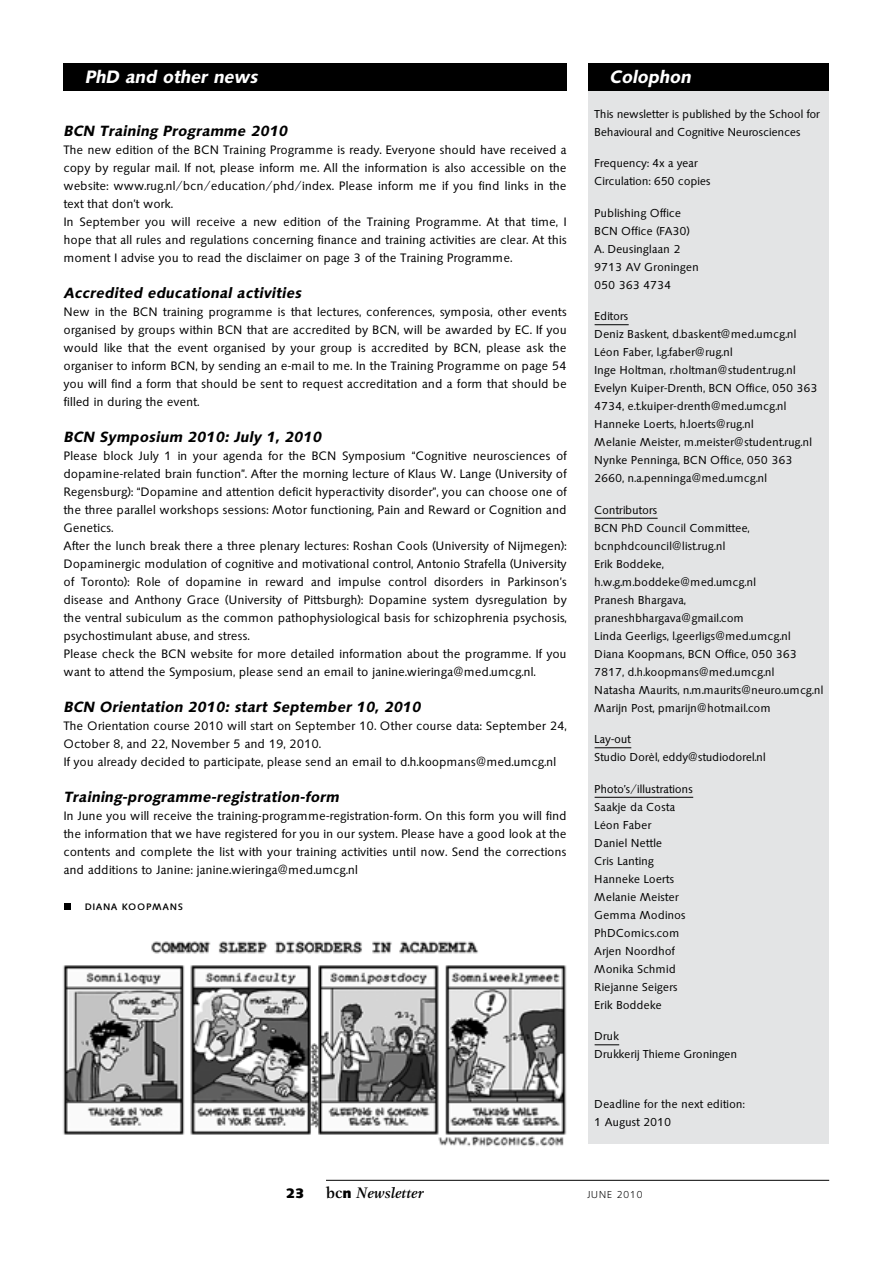
<style>
.page{position:relative;width:893px;height:1263px;background:#fff}
.page>*{position:absolute;margin:0;border:0;box-sizing:border-box;transform-origin:0 0}
.t1{font:italic 600 17.25px "Saxony";letter-spacing:.025em;color:#fff}
.t2{font:italic 500 15.75px "Gamma";color:#000}
.t3{font:italic 600 14.25px "Saxony";letter-spacing:.05em;color:#000}
.t4{font:700 14.25px "Saxony";color:#000}
.t5{font:12.75px/18px "Saxony";color:#000}
.t6{font:12px/18px "Saxony";color:#000}
.t7{font:300 10.5px "Saxony";letter-spacing:.05em;color:#000}
.t8{font:500 9.75px "Saxony";letter-spacing:.075em;color:#000}
.s1{font-style:normal;font-size:16.5px}
.s2{font-family:"Saxony";font-weight:700;font-style:normal;font-size:15px}
</style>
<div class="page">
<hr style="left:326px;top:1180px;width:503px;height:1px;background:#000">
<div style="left:588px;top:83px;width:241px;height:1061px;background:#e3e4e5"></div>
<div style="left:588px;top:64px;width:241px;height:27px;background:#000"></div>
<div style="left:64px;top:64px;width:503px;height:27px;background:#000"></div>
<img style="left:63px;top:941px;width:504px;height:206px">
<div style="left:64px;top:903px;width:7px;height:7px;background:#000"></div>
<hr style="left:595px;top:324px;width:34px;height:1px;background:#000">
<hr style="left:595px;top:518px;width:63px;height:1px;background:#000">
<hr style="left:595px;top:747px;width:36px;height:1px;background:#000">
<hr style="left:595px;top:797px;width:98px;height:1px;background:#000">
<svg style="left:595px;top:1044px;width:24px;height:1px"></svg>
<h1 class="t1" style="left:85px;top:67px;width:174px">PhD and other news</h1>
<h1 class="t1" style="left:609px;top:67px;width:83px">Colophon</h1>
<p class="t3" style="left:64px;top:122px;width:225px">BCN Training Programme 2010</p>
<p class="t5" style="left:64px;top:141px;width:505px">The new edition of the BCN Training Programme is ready. Everyone should have received a copy by regular mail. If not, please inform me. All the information is also accessible on the website: www.rug.nl/bcn/education/phd/index. Please inform me if you find links in the text that don’t work.<br>In September you will receive a new edition of the Training Programme. At that time, I hope that all rules and regulations concerning finance and training activities are clear. At this moment I advise you to read the disclaimer on page 3 of the Training Programme.</p>
<p class="t3" style="left:64px;top:284px;width:239px">Accredited educational activities</p>
<p class="t5" style="left:64px;top:303px;width:505px;text-align:justify">New in the BCN training programme is that lectures, conferences, symposia, other events organised by groups within BCN that are accredited by BCN, will be awarded by EC. If you would like that the event organised by your group is accredited by BCN, please ask the organiser to inform BCN, by sending an e-mail to me. In the Training Programme on page 54 you will find a form that should be sent to request accreditation and a form that should be filled in during the event.</p>
<p class="t3" style="left:64px;top:428px;width:259px">BCN Symposium 2010: July 1, 2010</p>
<p class="t5" style="left:64px;top:447px;width:505px">Please block July 1 in your agenda for the BCN Symposium “Cognitive neurosciences of dopamine-related brain function”. After the morning lecture of Klaus W. Lange (University of Regensburg): “Dopamine and attention deficit hyperactivity disorder”, you can choose one of the three parallel workshops sessions: Motor functioning, Pain and Reward or Cognition and Genetics.<br>After the lunch break there a three plenary lectures: Roshan Cools (University of Nijmegen):<br>Dopaminergic modulation of cognitive and motivational control, Antonio Strafella (University of Toronto): Role of dopamine in reward and impulse control disorders in Parkinson’s disease and Anthony Grace (University of Pittsburgh): Dopamine system dysregulation by the ventral subiculum as the common pathophysiological basis for schizophrenia psychosis, psychostimulant abuse, and stress.<br>Please check the BCN website for more detailed information about the programme. If you want to attend the Symposium, please send an email to janine.wieringa@med.umcg.nl.</p>
<p class="t3" style="left:64px;top:698px;width:358px">BCN Orientation 2010: start September 10, 2010</p>
<p class="t5" style="left:64px;top:717px;width:505px">The Orientation course 2010 will start on September 10. Other course data: September 24,<br>October 8, and 22, November 5 and 19, 2010.<br>If you already decided to participate, please send an email to d.h.koopmans@med.umcg.nl</p>
<p class="t3" style="left:64px;top:788px;width:276px">Training-programme-registration-form</p>
<p class="t5" style="left:64px;top:807px;width:505px;text-align:justify">In June you will receive the training-programme-registration-form. On this form you will find the information that we have registered for you in our system. Please have a good look at the contents and complete the list with your training activities until now. Send the corrections and additions to Janine: janine.wieringa@med.umcg.nl</p>
<p class="t8" style="left:85px;top:901px;width:100px">DIANA KOOPMANS</p>
<p class="t6" style="left:595px;top:105px;width:227px">This newsletter is published by the School for<br>Behavioural and Cognitive Neurosciences</p>
<p class="t6" style="left:595px;top:154px;width:118px">Frequency: 4x a year<br>Circulation: 650 copies</p>
<p class="t6" style="left:595px;top:204px;width:106px">Publishing Office<br>BCN Office (FA30)<br>A. Deusinglaan 2<br>9713 AV Groningen<br>050 363 4734</p>
<p class="t6" style="left:595px;top:307px;width:225px">Editors<br>Deniz Baskent, d.baskent@med.umcg.nl Léon Faber, l.g.faber@rug.nl<br>Inge Holtman, r.holtman@student.rug.nl Evelyn Kuiper-Drenth, BCN Office, 050 363<br>4734, e.t.kuiper-drenth@med.umcg.nl Hanneke Loerts, h.loerts@rug.nl<br>Melanie Meister, m.meister@student.rug.nl Nynke Penninga, BCN Office, 050 363<br>2660, n.a.penninga@med.umcg.nl</p>
<p class="t6" style="left:595px;top:501px;width:230px">Contributors<br>BCN PhD Council Committee, bcnphdcouncil@list.rug.nl<br>Erik Boddeke, h.w.g.m.boddeke@med.umcg.nl<br>Pranesh Bhargava, praneshbhargava@gmail.com<br>Linda Geerligs, l.geerligs@med.umcg.nl<br>Diana Koopmans, BCN Office, 050 363<br>7817, d.h.koopmans@med.umcg.nl<br>Natasha Maurits, n.m.maurits@neuro.umcg.nl<br>Marijn Post, pmarijn@hotmail.com</p>
<p class="t6" style="left:595px;top:730px;width:173px">Lay-out<br>Studio Dorèl, eddy@studiodorel.nl</p>
<p class="t6" style="left:595px;top:780px;width:100px">Photo’s/illustrations<br>Saakje da Costa<br>Léon Faber<br>Daniel Nettle<br>Cris Lanting<br>Hanneke Loerts<br>Melanie Meister<br>Gemma Modinos<br>PhDComics.com<br>Arjen Noordhof<br>Monika Schmid<br>Riejanne Seigers<br>Erik Boddeke</p>
<p class="t6" style="left:595px;top:1027px;width:144px">Druk<br>Drukkerij Thieme Groningen</p>
<p class="t6" style="left:595px;top:1095px;width:152px">Deadline for the next edition:<br>1 August 2010</p>
<p class="t4" style="left:286px;top:1185px;width:20px">23</p>
<p class="t2" style="left:326px;top:1183px;width:99px"><span class="s1">bc</span><span class="s2">n</span> Newsletter</p>
<p class="t7" style="left:587px;top:1189px;width:57px">JUNE 2010</p>
</div>
